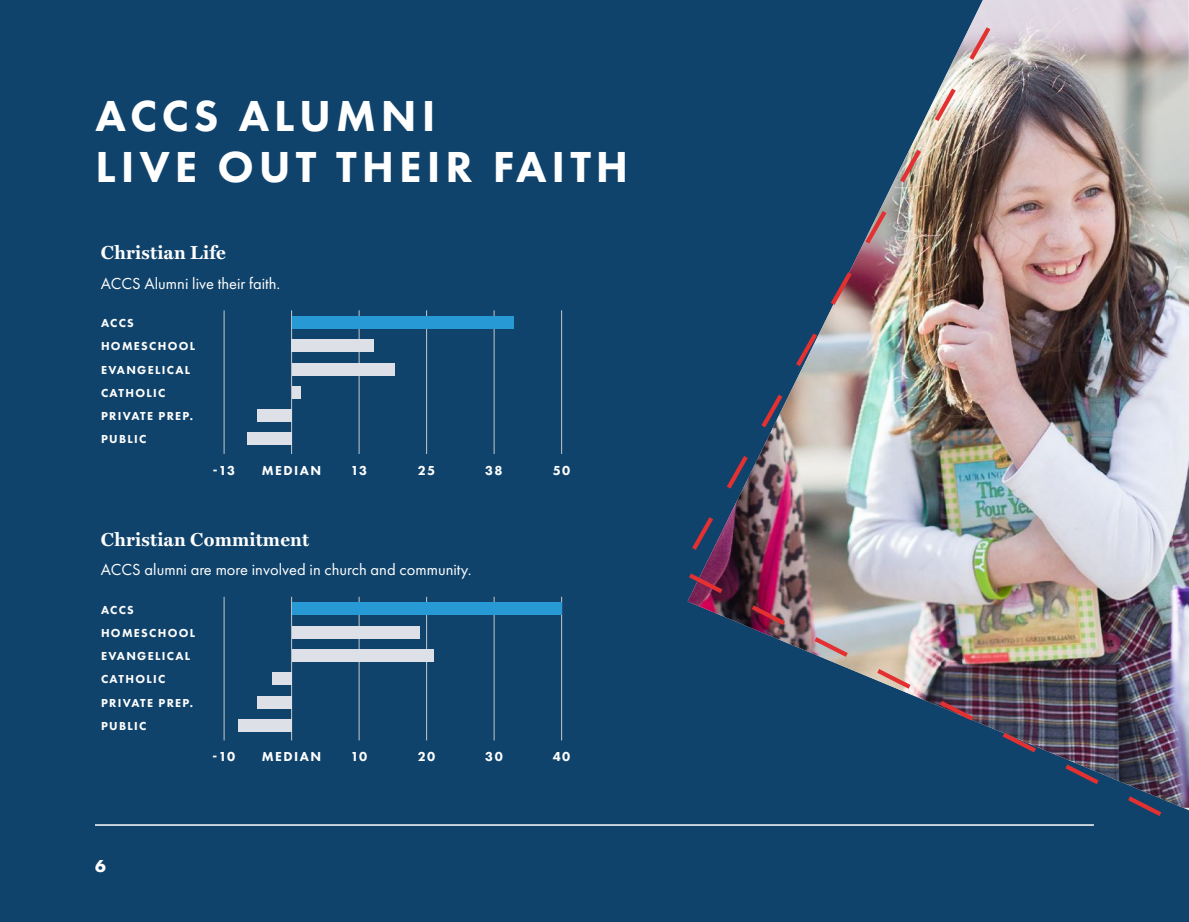
<style>
.page{position:relative;width:1189px;height:922px;background:#fff}
.page>*{position:absolute;margin:0;border:0;box-sizing:border-box;transform-origin:0 0}
.t1{font:800 45px/51px "Futura PT";letter-spacing:.11em;color:#fff}
.t2{font:700 18.9px "Miller Text";letter-spacing:.01em;color:#fff}
.t3{font:700 18px "Futura PT";color:#fff}
.t4{font:16.5px "Futura PT";color:#fff}
.t5{font:800 13.5px "Futura PT";letter-spacing:.11em;color:#fff}
.t6{font:800 12px "Futura PT";letter-spacing:.11em;color:#fff}
</style>
<div class="page">
<div style="left:0;top:0;width:1189px;height:921px;background:#10436b"></div>
<img style="left:689px;top:0;width:499px;height:826px">
<hr style="left:95px;top:824px;width:999px;height:1px;background:#fff">
<hr style="left:224px;top:596px;width:1px;height:144px;background:#c7c8ca">
<hr style="left:224px;top:310px;width:1px;height:144px;background:#c7c8ca">
<hr style="left:291px;top:596px;width:1px;height:144px;background:#c7c8ca">
<hr style="left:291px;top:310px;width:1px;height:144px;background:#c7c8ca">
<hr style="left:359px;top:596px;width:1px;height:144px;background:#c7c8ca">
<hr style="left:359px;top:310px;width:1px;height:144px;background:#c7c8ca">
<hr style="left:426px;top:596px;width:1px;height:144px;background:#c7c8ca">
<hr style="left:426px;top:310px;width:1px;height:144px;background:#c7c8ca">
<hr style="left:494px;top:596px;width:1px;height:144px;background:#c7c8ca">
<hr style="left:494px;top:310px;width:1px;height:144px;background:#c7c8ca">
<hr style="left:561px;top:596px;width:1px;height:144px;background:#c7c8ca">
<hr style="left:561px;top:310px;width:1px;height:144px;background:#c7c8ca">
<div style="left:292px;top:602px;width:269px;height:12px;background:#279ad6"></div>
<div style="left:292px;top:316px;width:221px;height:12px;background:#279ad6"></div>
<div style="left:292px;top:626px;width:128px;height:12px;background:#dee0e8"></div>
<div style="left:292px;top:339px;width:82px;height:12px;background:#dee0e8"></div>
<div style="left:292px;top:649px;width:141px;height:12px;background:#dee0e8"></div>
<div style="left:292px;top:363px;width:103px;height:12px;background:#dee0e8"></div>
<div style="left:272px;top:672px;width:20px;height:12px;background:#dee0e8"></div>
<div style="left:292px;top:386px;width:9px;height:12px;background:#dee0e8"></div>
<div style="left:258px;top:696px;width:34px;height:12px;background:#dee0e8"></div>
<div style="left:258px;top:409px;width:34px;height:12px;background:#dee0e8"></div>
<div style="left:238px;top:719px;width:54px;height:12px;background:#dee0e8"></div>
<div style="left:247px;top:433px;width:45px;height:12px;background:#dee0e8"></div>
<svg style="left:1188px;top:0;width:1px;height:922px"></svg>
<h1 class="t1" style="left:96px;top:89px;width:534px">ACCS ALUMNI<br>LIVE OUT THEIR FAITH</h1>
<h2 class="t2" style="left:101px;top:238px;width:126px">Christian Life</h2>
<h3 class="t4" style="left:101px;top:273px;width:181px">ACCS Alumni live their faith.</h3>
<p class="t6" style="left:101px;top:315px;width:34px">ACCS</p>
<p class="t6" style="left:101px;top:339px;width:96px">HOMESCHOOL</p>
<p class="t6" style="left:101px;top:362px;width:91px">EVANGELICAL</p>
<p class="t6" style="left:101px;top:385px;width:66px">CATHOLIC</p>
<p class="t6" style="left:101px;top:408px;width:94px">PRIVATE PREP.</p>
<p class="t6" style="left:101px;top:432px;width:47px">PUBLIC</p>
<p class="t5" style="left:213px;top:461px;width:24px">-13</p>
<p class="t5" style="left:262px;top:461px;width:61px">MEDIAN</p>
<p class="t5" style="left:351px;top:461px;width:18px">13</p>
<p class="t5" style="left:418px;top:461px;width:19px">25</p>
<p class="t5" style="left:485px;top:461px;width:19px">38</p>
<h2 class="t2" style="left:101px;top:524px;width:210px">Christian Commitment</h2>
<h3 class="t4" style="left:101px;top:559px;width:372px">ACCS alumni are more involved in church and community.</h3>
<p class="t6" style="left:101px;top:602px;width:34px">ACCS</p>
<p class="t6" style="left:101px;top:625px;width:96px">HOMESCHOOL</p>
<p class="t6" style="left:101px;top:648px;width:91px">EVANGELICAL</p>
<p class="t6" style="left:101px;top:671px;width:66px">CATHOLIC</p>
<p class="t6" style="left:101px;top:695px;width:94px">PRIVATE PREP.</p>
<p class="t6" style="left:101px;top:718px;width:47px">PUBLIC</p>
<p class="t5" style="left:213px;top:748px;width:24px">-10</p>
<p class="t5" style="left:262px;top:748px;width:61px">MEDIAN</p>
<p class="t5" style="left:351px;top:748px;width:18px">10</p>
<p class="t5" style="left:418px;top:748px;width:19px">20</p>
<p class="t5" style="left:485px;top:748px;width:19px">30</p>
<h3 class="t3" style="left:95px;top:854px;width:12px">6</h3>
<p class="t5" style="left:553px;top:461px;width:19px">50</p>
<p class="t5" style="left:553px;top:748px;width:19px">40</p>
</div>
